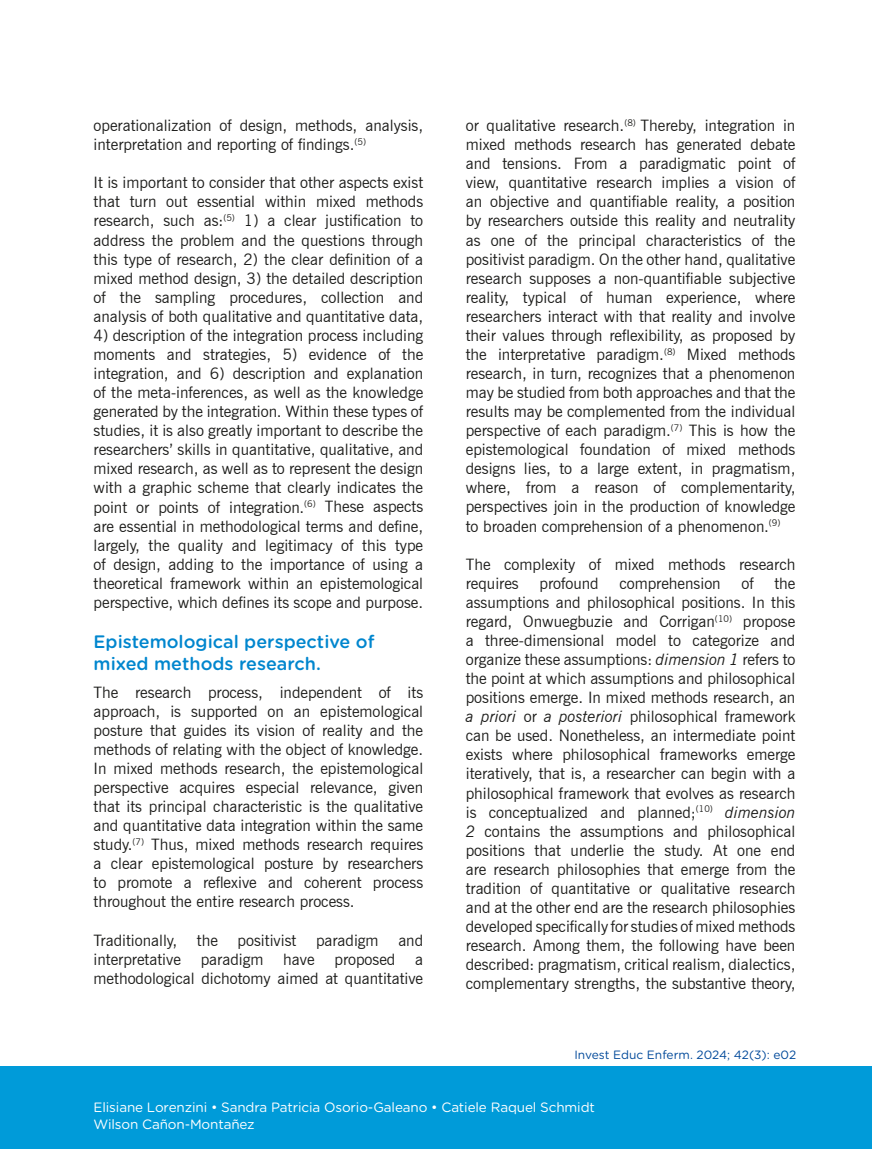
<style>
.page{position:relative;width:872px;height:1149px;background:#fff}
.page>*{position:absolute;margin:0;border:0;box-sizing:border-box;transform-origin:0 0}
.t1{font:500 18px/21.6px "Gotham Rounded";color:#0086ce}
.t2{font:15.75px/19px "News Gothic BT";color:#1d1d1b;text-align:justify}
.t3{font:13.5px/16.2px "Gotham Rounded";letter-spacing:-.01em;color:#fff}
.t4{font:12px "Gotham Rounded";color:#00499a}
.s1{font-style:italic}
</style>
<div class="page">
<div style="left:0;top:1065px;width:872px;height:83px;background:#009bd9"></div>
<p class="t2" style="left:94px;top:116px;width:331px">operationalization of design, methods, analysis, interpretation and reporting of findings.<sup>(5)</sup></p>
<p class="t2" style="left:94px;top:173px;width:331px">It is important to consider that other aspects exist that turn out essential within mixed methods research, such as:<sup>(5)</sup> 1) a clear justification to address the problem and the questions through this type of research, 2) the clear definition of a mixed method design, 3) the detailed description of the sampling procedures, collection and analysis of both qualitative and quantitative data,</p>
<p class="t2" style="left:94px;top:325px;width:331px">4) description of the integration process including moments and strategies, 5) evidence of the integration, and 6) description and explanation of the meta-inferences, as well as the knowledge generated by the integration. Within these types of studies, it is also greatly important to describe the researchers’ skills in quantitative, qualitative, and mixed research, as well as to represent the design with a graphic scheme that clearly indicates the point or points of integration.<sup>(6)</sup> These aspects are essential in methodological terms and define, largely, the quality and legitimacy of this type of design, adding to the importance of using a theoretical framework within an epistemological perspective, which defines its scope and purpose.</p>
<p class="t1" style="left:94px;top:630px;width:282px">Epistemological perspective of mixed methods research.</p>
<p class="t2" style="left:94px;top:682px;width:331px">The research process, independent of its approach, is supported on an epistemological posture that guides its vision of reality and the methods of relating with the object of knowledge.<br>In mixed methods research, the epistemological perspective acquires especial relevance, given that its principal characteristic is the qualitative and quantitative data integration within the same study.<sup>(7)</sup> Thus, mixed methods research requires a clear epistemological posture by researchers to promote a reflexive and coherent process throughout the entire research process.</p>
<p class="t2" style="left:94px;top:930px;width:331px">Traditionally, the positivist paradigm and interpretative</p>
<p class="t2" style="left:201px;top:949px;width:64px">paradigm</p>
<p class="t2" style="left:283px;top:949px;width:33px">have</p>
<p class="t2" style="left:334px;top:949px;width:62px">proposed</p>
<p class="t2" style="left:94px;top:949px;width:331px;text-align:right">a<br>methodological dichotomy aimed at quantitative</p>
<p class="t2" style="left:466px;top:116px;width:331px">or qualitative research.<sup>(8)</sup> Thereby, integration in mixed methods research has generated debate and tensions. From a paradigmatic point of view, quantitative research implies a vision of an objective and quantifiable reality, a position by researchers outside this reality and neutrality as one of the principal characteristics of the positivist paradigm. On the other hand, qualitative research supposes a non-quantifiable subjective reality, typical of human experience, where researchers interact with that reality and involve their values through reflexibility, as proposed by the interpretative paradigm.<sup>(8)</sup> Mixed methods research, in turn, recognizes that a phenomenon may be studied from both approaches and that the results may be complemented from the individual perspective of each paradigm.<sup>(7)</sup> This is how the epistemological foundation of mixed methods designs lies, to a large extent, in pragmatism, where, from a reason of complementarity, perspectives join in the production of knowledge to broaden comprehension of a phenomenon.<sup>(9)</sup></p>
<p class="t2" style="left:466px;top:554px;width:331px">The complexity of mixed methods research requires</p>
<p class="t2" style="left:539px;top:573px;width:61px">profound</p>
<p class="t2" style="left:619px;top:573px;width:103px">comprehension</p>
<p class="t2" style="left:741px;top:573px;width:14px">of</p>
<p class="t2" style="left:466px;top:573px;width:331px;text-indent:308px">the assumptions and philosophical positions. In this regard, Onwuegbuzie and Corrigan<sup>(10)</sup> propose a three-dimensional model to categorize and organize these assumptions: <span class="s1">dimension 1</span> refers to the point at which assumptions and philosophical positions emerge. In mixed methods research, an <span class="s1">a priori</span> or <span class="s1">a posteriori</span> philosophical framework can be used. Nonetheless, an intermediate point exists where philosophical frameworks emerge iteratively, that is, a researcher can begin with a philosophical framework that evolves as research is conceptualized and planned;<sup>(10)</sup> <span class="s1">dimension 2</span> contains the assumptions and philosophical positions that underlie the study. At one end are research philosophies that emerge from the tradition of quantitative or qualitative research and at the other end are the research philosophies developed specifically for studies of mixed methods research. Among them, the following have been described: pragmatism, critical realism, dialectics, complementary strengths, the substantive theory,</p>
<p class="t4" style="left:574px;top:1045px;width:223px">Invest Educ Enferm. 2024; 42(3): e02</p>
<p class="t3" style="left:94px;top:1098px;width:503px">Elisiane Lorenzini • Sandra Patricia Osorio-Galeano • Catiele Raquel Schmidt<br>Wilson Cañon-Montañez</p>
</div>
